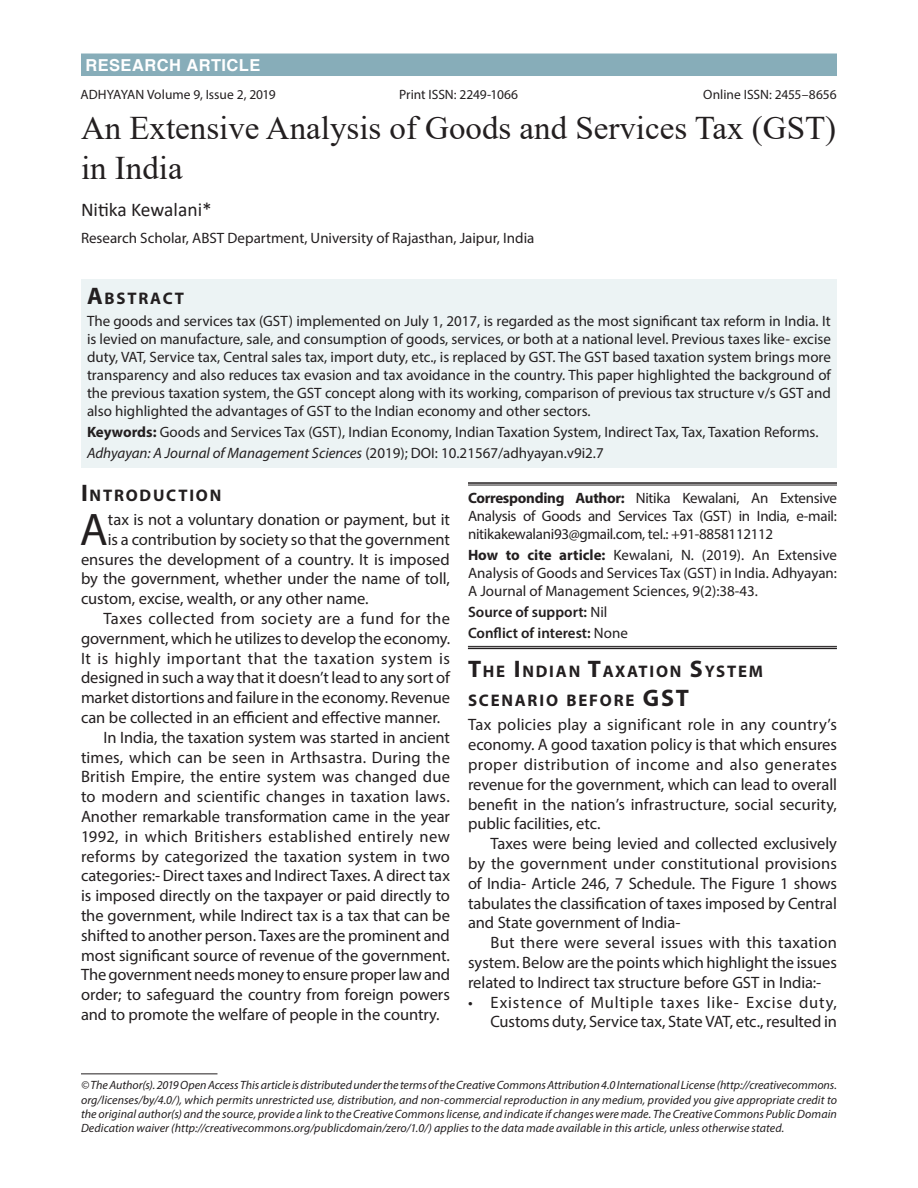
<style>
.page{position:relative;width:918px;height:1188px;background:#fff}
.page>*{position:absolute;margin:0;border:0;box-sizing:border-box;transform-origin:0 0}
.Body_flush{font:45.9px "Myriad Pro";color:#231f20}
.article_head{font:33px/39.6px "Times New Roman";color:#231f20}
.author{font:19.5px "Calibri";color:#231f20}
.A{font:700 16.8px/28.8px "Myriad Pro";letter-spacing:.105em;color:#231f20}
.text{font:16.5px/19.8px "Myriad Pro";letter-spacing:-.005em;color:#231f20;text-align:justify}
.Body_flush-2{font:16.5px/19.8px "Myriad Pro";color:#231f20;text-align:justify}
.text-2{font:16.5px/19.8px "Myriad Pro";letter-spacing:.025em;color:#231f20;text-align:right}
.Subject{font:700 16.5px "Helvetica";letter-spacing:.025em;color:#fff}
.Abstract{font:15px/18px "Myriad Pro";color:#231f20;text-align:justify}
.affiliation{font:15px/18px "Myriad Pro";color:#231f20;text-align:justify}
.Abstract-2{font:italic 15px "Myriad Pro";color:#231f20}
.affiliation-2{font:600 15px "Myriad Pro";color:#231f20}
.Body_flush_copy{font:13.5px "Myriad Pro";color:#231f20}
.Bottom_1st_page{font:italic 12px/14.4px "Myriad Pro";letter-spacing:.005em;color:#231f20;text-align:justify}
.s1{font-size:24px}
.s2{font-weight:700}
.s3{font-style:normal}
.s4{font-weight:400}
</style>
<div class="page">
<div style="left:81px;top:280px;width:756px;height:188px;background:#ecf3f4"></div>
<hr style="left:468px;top:482px;width:369px;height:2px;background:#231f20">
<hr style="left:468px;top:485px;width:369px;height:1px;background:#231f20">
<hr style="left:81px;top:1073px;width:137px;height:1px;background:#231f20">
<hr style="left:468px;top:646px;width:369px;height:1px;background:#231f20">
<hr style="left:468px;top:648px;width:369px;height:1px;background:#231f20">
<div style="left:81px;top:54px;width:756px;height:22px;background:#87adb9"></div>
<p class="Subject" style="left:86px;top:55px;width:176px">RESEARCH ARTICLE</p>
<p class="Body_flush_copy" style="left:81px;top:86px;width:197px">ADHYAYAN Volume 9, Issue 2, 2019</p>
<p class="Body_flush_copy" style="left:399px;top:86px;width:121px">Print ISSN: 2249-1066</p>
<p class="Body_flush_copy" style="left:703px;top:86px;width:135px">Online ISSN: 2455–8656</p>
<p class="article_head" style="left:81px;top:107px;width:757px">An Extensive Analysis of Goods and Services Tax (GST) in India</p>
<p class="author" style="left:81px;top:196px;width:132px">Nitika Kewalani*</p>
<p class="affiliation" style="left:81px;top:228px;width:455px">Research Scholar, ABST Department, University of Rajasthan, Jaipur, India</p>
<p class="A" style="left:87px;top:283px;width:98px"><span class="s1">A</span>BSTRACT</p>
<p class="Abstract" style="left:87px;top:312px;width:746px">The goods and services tax (GST) implemented on July 1, 2017, is regarded as the most significant tax reform in India. It is levied on manufacture, sale, and consumption of goods, services, or both at a national level. Previous taxes like- excise duty, VAT, Service tax, Central sales tax, import duty, etc., is replaced by GST. The GST based taxation system brings more transparency and also reduces tax evasion and tax avoidance in the country. This paper highlighted the background of the previous taxation system, the GST concept along with its working, comparison of previous tax structure v/s GST and also highlighted the advantages of GST to the Indian economy and other sectors.</p>
<p class="Abstract" style="left:87px;top:423px;width:733px"><span class="s2">Keywords:</span> Goods and Services Tax (GST), Indian Economy, Indian Taxation System, Indirect Tax, Tax, Taxation Reforms.</p>
<p class="Abstract-2" style="left:87px;top:444px;width:518px">Adhyayan: A Journal of Management Sciences <span class="s3">(2019); DOI: 10.21567/adhyayan.v9i2.7</span></p>
<p class="A" style="left:81px;top:480px;width:142px"><span class="s1">I</span>NTRODUCTION</p>
<p class="Body_flush" style="left:80px;top:501px;width:30px">A</p>
<p class="Body_flush-2" style="left:108px;top:509px;width:344px">tax is not a voluntary donation or payment, but it</p>
<p class="Body_flush-2" style="left:108px;top:529px;width:344px">is a contribution by society so that the government</p>
<p class="Body_flush-2" style="left:81px;top:549px;width:370px">ensures the development of a country. It is imposed</p>
<p class="Body_flush-2" style="left:81px;top:569px;width:371px">by the government, whether under the name of toll,</p>
<p class="Body_flush-2" style="left:81px;top:589px;width:289px">custom, excise, wealth, or any other name.</p>
<p class="text" style="left:81px;top:608px;width:371px;text-indent:22px">Taxes collected from society are a fund for the government, which he utilizes to develop the economy.<br>It is highly important that the taxation system is designed in such a way that it doesn’t lead to any sort of market distortions and failure in the economy. Revenue can be collected in an efficient and effective manner.</p>
<p class="text" style="left:81px;top:727px;width:371px;text-indent:22px">In India, the taxation system was started in ancient times, which can be seen in Arthsastra. During the British Empire, the entire system was changed due to modern and scientific changes in taxation laws.<br>Another remarkable transformation came in the year 1992, in which Britishers established entirely new reforms by categorized the taxation system in two categories:- Direct taxes and Indirect Taxes. A direct tax is imposed directly on the taxpayer or paid directly to the government, while Indirect tax is a tax that can be shifted to another person. Taxes are the prominent and most significant source of revenue of the government.<br>The government needs money to ensure proper law and order; to safeguard the country from foreign powers and to promote the welfare of people in the country.</p>
<p class="affiliation" style="left:468px;top:489px;width:371px"><span class="s2">Corresponding Author:</span> Nitika Kewalani, An Extensive Analysis of Goods and Services Tax (GST) in India, e-mail: nitikakewalani93@gmail.com, tel.: +91-8858112112</p>
<p class="affiliation" style="left:468px;top:546px;width:371px"><span class="s2">How to cite article:</span> Kewalani, N. (2019). An Extensive Analysis of Goods and Services Tax (GST) in India. Adhyayan:<br>A Journal of Management Sciences, 9(2):38-43.</p>
<p class="affiliation-2" style="left:468px;top:602px;width:141px">Source of support: <span class="s4">Nil</span></p>
<p class="affiliation-2" style="left:468px;top:623px;width:161px">Conflict of interest: <span class="s4">None</span></p>
<p class="A" style="left:468px;top:657px;width:297px"><span class="s1">T</span>HE <span class="s1">I</span>NDIAN <span class="s1">T</span>AXATION <span class="s1">S</span>YSTEM<br>SCENARIO BEFORE <span class="s1">GST</span></p>
<p class="Body_flush-2" style="left:468px;top:715px;width:371px">Tax policies play a significant role in any country’s economy. A good taxation policy is that which ensures proper distribution of income and also generates revenue for the government, which can lead to overall benefit in the nation’s infrastructure, social security, public facilities, etc.</p>
<p class="text" style="left:468px;top:833px;width:371px;text-indent:22px">Taxes were being levied and collected exclusively by the government under constitutional provisions of India- Article 246, 7 Schedule. The Figure 1 shows tabulates the classification of taxes imposed by Central and State government of India-</p>
<p class="text" style="left:468px;top:932px;width:371px;text-indent:22px">But there were several issues with this taxation system. Below are the points which highlight the issues related to Indirect tax structure before GST in India:-</p>
<p class="text-2" style="left:468px;top:992px;width:371px">• Existence of Multiple taxes like- Excise duty,<br>Customs duty, Service tax, State VAT, etc., resulted in</p>
<p class="Bottom_1st_page" style="left:81px;top:1078px;width:758px">© The Author(s). 2019 Open Access This article is distributed under the terms of the Creative Commons Attribution 4.0 International License (http://creativecommons. org/licenses/by/4.0/), which permits unrestricted use, distribution, and non-commercial reproduction in any medium, provided you give appropriate credit to the original author(s) and the source, provide a link to the Creative Commons license, and indicate if changes were made. The Creative Commons Public Domain Dedication waiver (http://creativecommons.org/publicdomain/zero/1.0/) applies to the data made available in this article, unless otherwise stated.</p>
</div>
